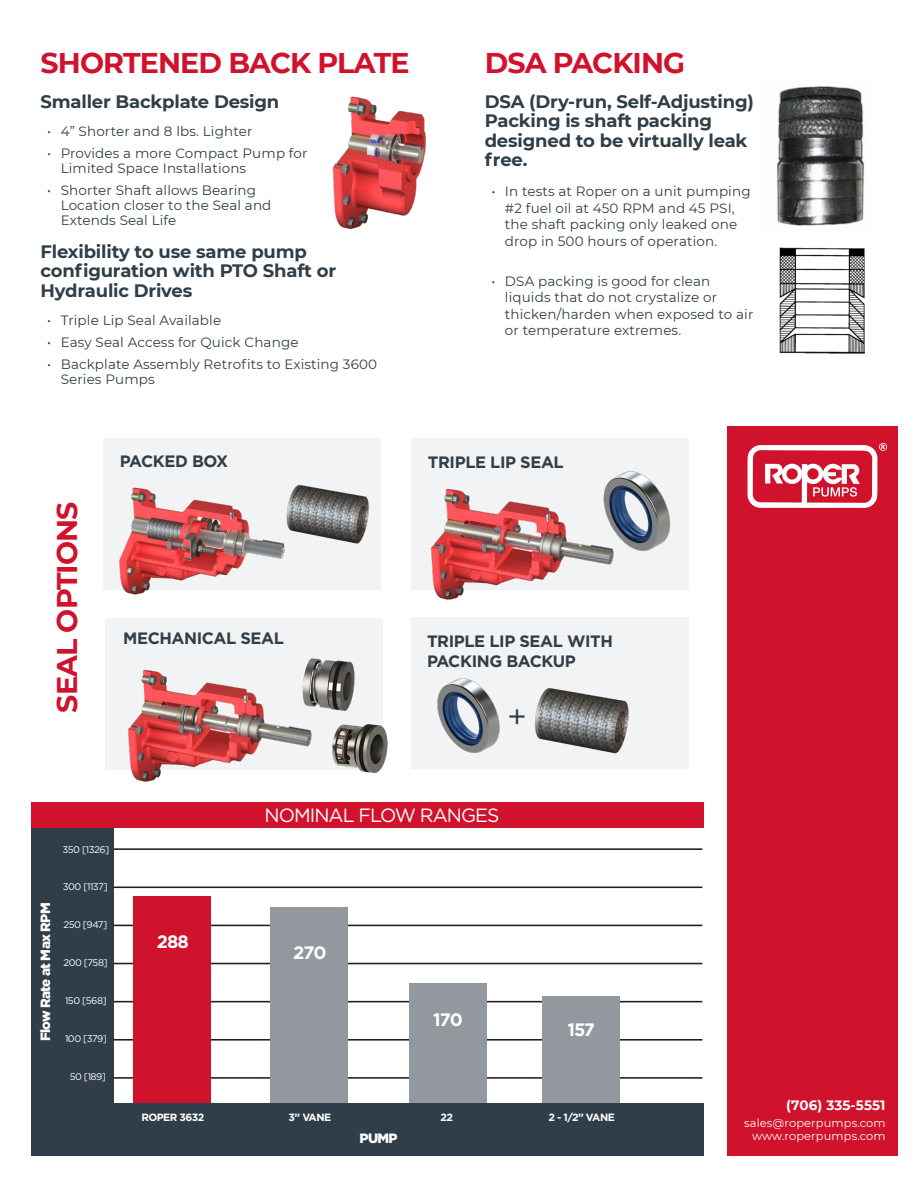
<style>
.page{position:relative;width:918px;height:1188px;background:#fff}
.page>*{position:absolute;margin:0;border:0;box-sizing:border-box;transform-origin:0 0}
.t1{font:34.8px "Montserrat";color:#313e48}
.t2{font:700 28.5px "Montserrat";letter-spacing:-.03em;color:#d1122c}
.t3{font:19.2px "Gotham";letter-spacing:-.05em;color:#fff}
.t4{font:700 18px/19.5px "Montserrat";letter-spacing:-.01em;color:#2f3e48}
.t5{font:700 18px "Gotham";letter-spacing:-.055em;color:#fff}
.t6{font:700 16.5px/19.8px "Gotham";letter-spacing:-.025em;color:#313e48}
.t7{font:13.5px/16.5px "Montserrat";letter-spacing:.01em;color:#2f3e48}
.t8{font:900 13.5px "Gotham";letter-spacing:-.05em;color:#fff}
.t9{font:700 13.5px "Montserrat";letter-spacing:.005em;color:#fff}
.t10{font:11.4px "Montserrat";letter-spacing:.01em;color:#fff}
.t11{font:700 10.5px "Gotham";letter-spacing:-.05em;color:#fff}
.t12{font:9.6px "Gotham";letter-spacing:-.05em;color:#fff}
</style>
<div class="page">
<div style="left:103px;top:438px;width:278px;height:152px;background:#f2f3f4"></div>
<div style="left:31px;top:802px;width:673px;height:354px;background:#2f3e48"></div>
<div style="left:31px;top:802px;width:673px;height:26px;background:#d1122c"></div>
<div style="left:114px;top:828px;width:592px;height:275px;background:#fff"></div>
<hr style="left:114px;top:848px;width:588px;height:2px;background:#231f20">
<hr style="left:114px;top:963px;width:588px;height:1px;background:#231f20">
<hr style="left:114px;top:887px;width:588px;height:1px;background:#231f20">
<hr style="left:114px;top:1001px;width:588px;height:1px;background:#231f20">
<hr style="left:114px;top:925px;width:588px;height:1px;background:#231f20">
<hr style="left:114px;top:1039px;width:588px;height:2px;background:#231f20">
<hr style="left:114px;top:1077px;width:588px;height:2px;background:#231f20">
<img style="left:777px;top:86px;width:88px;height:141px">
<img style="left:119px;top:487px;width:166px;height:108px">
<div style="left:105px;top:618px;width:277px;height:151px;background:#f2f3f4"></div>
<img style="left:315px;top:658px;width:40px;height:53px">
<img style="left:333px;top:720px;width:55px;height:54px">
<img style="left:117px;top:658px;width:198px;height:124px">
<div style="left:134px;top:896px;width:77px;height:207px;background:#d1122c"></div>
<div style="left:271px;top:907px;width:77px;height:196px;background:#93989f"></div>
<div style="left:410px;top:983px;width:77px;height:120px;background:#93989f"></div>
<div style="left:543px;top:996px;width:77px;height:107px;background:#93989f"></div>
<img style="left:286px;top:484px;width:83px;height:60px">
<div style="left:411px;top:438px;width:278px;height:152px;background:#f2f3f4"></div>
<img style="left:430px;top:489px;width:184px;height:111px">
<img style="left:599px;top:472px;width:72px;height:78px">
<div style="left:727px;top:426px;width:170px;height:730px;background:#d1122c"></div>
<svg style="left:748px;top:443px;width:139px;height:65px"></svg>
<div style="left:411px;top:618px;width:278px;height:151px;background:#f2f3f4"></div>
<img style="left:534px;top:688px;width:95px;height:66px">
<img style="left:437px;top:679px;width:63px;height:74px">
<img style="left:332px;top:96px;width:94px;height:133px">
<img style="left:779px;top:247px;width:86px;height:107px">
<p class="t2" style="left:40px;top:42px;width:371px">SHORTENED BACK PLATE</p>
<p class="t4" style="left:40px;top:91px;width:240px">Smaller Backplate Design</p>
<p class="t7" style="left:47px;top:123px;width:207px">• 4” Shorter and 8 lbs. Lighter</p>
<p class="t7" style="left:61px;top:145px;width:248px;line-height:15px;text-indent:-14px">• Provides a more Compact Pump for<br>Limited Space Installations</p>
<p class="t7" style="left:61px;top:182px;width:212px;line-height:15px;text-indent:-14px">• Shorter Shaft allows Bearing<br>Location closer to the Seal and<br>Extends Seal Life</p>
<p class="t4" style="left:40px;top:241px;width:297px">Flexibility to use same pump configuration with PTO Shaft or<br>Hydraulic Drives</p>
<p class="t7" style="left:47px;top:312px;width:175px">• Triple Lip Seal Available</p>
<p class="t7" style="left:47px;top:334px;width:253px">• Easy Seal Access for Quick Change</p>
<p class="t7" style="left:61px;top:356px;width:318px;line-height:15px;text-indent:-14px">• Backplate Assembly Retrofits to Existing 3600<br>Series Pumps</p>
<p class="t2" style="left:485px;top:42px;width:202px">DSA PACKING</p>
<p class="t4" style="left:485px;top:91px;width:271px">DSA (Dry-run, Self-Adjusting)<br>Packing is shaft packing designed to be virtually leak free.</p>
<p class="t7" style="left:505px;top:183px;width:247px;text-indent:-14px">• In tests at Roper on a unit pumping #2 fuel oil at 450 RPM and 45 PSI, the shaft packing only leaked one drop in 500 hours of operation.</p>
<p class="t7" style="left:505px;top:272px;width:250px;text-indent:-14px">• DSA packing is good for clean liquids that do not crystalize or thicken/harden when exposed to air or temperature extremes.</p>
<p class="t2" style="left:47px;top:713px;width:213px;rotate:-90deg">SEAL OPTIONS</p>
<p class="t6" style="left:120px;top:452px;width:110px">PACKED BOX</p>
<p class="t6" style="left:123px;top:628px;width:162px">MECHANICAL SEAL</p>
<p class="t6" style="left:428px;top:452px;width:137px">TRIPLE LIP SEAL</p>
<p class="t6" style="left:427px;top:631px;width:188px">TRIPLE LIP SEAL WITH<br>PACKING BACKUP</p>
<p class="t1" style="left:507px;top:693px;width:21px">+</p>
<p class="t8" style="left:36px;top:1041px;width:140px;rotate:-90deg">Flow Rate at Max RPM</p>
<p class="t12" style="left:63px;top:843px;width:48px">350 [1326]</p>
<p class="t12" style="left:63px;top:881px;width:46px">300 [1137]</p>
<p class="t12" style="left:63px;top:919px;width:45px">250 [947]</p>
<p class="t12" style="left:63px;top:957px;width:46px">200 [758]</p>
<p class="t12" style="left:65px;top:994px;width:43px">150 [568]</p>
<p class="t12" style="left:65px;top:1032px;width:44px">100 [379]</p>
<p class="t12" style="left:70px;top:1070px;width:38px">50 [189]</p>
<p class="t5" style="left:157px;top:930px;width:34px">288</p>
<p class="t3" style="left:265px;top:803px;width:236px">NOMINAL FLOW RANGES</p>
<p class="t5" style="left:293px;top:941px;width:35px">270</p>
<p class="t5" style="left:433px;top:1008px;width:31px">170</p>
<p class="t5" style="left:567px;top:1018px;width:29px">157</p>
<p class="t11" style="left:141px;top:1110px;width:65px">ROPER 3632</p>
<p class="t11" style="left:289px;top:1110px;width:44px">3” VANE</p>
<p class="t11" style="left:441px;top:1110px;width:14px">22</p>
<p class="t11" style="left:548px;top:1110px;width:68px">2 - 1/2” VANE</p>
<p class="t8" style="left:360px;top:1129px;width:40px">PUMP</p>
<p class="t9" style="left:786px;top:1096px;width:101px">(706) 335-5551</p>
<p class="t10" style="left:744px;top:1115px;width:143px">sales@roperpumps.com</p>
<p class="t10" style="left:752px;top:1128px;width:135px">www.roperpumps.com</p>
</div>
